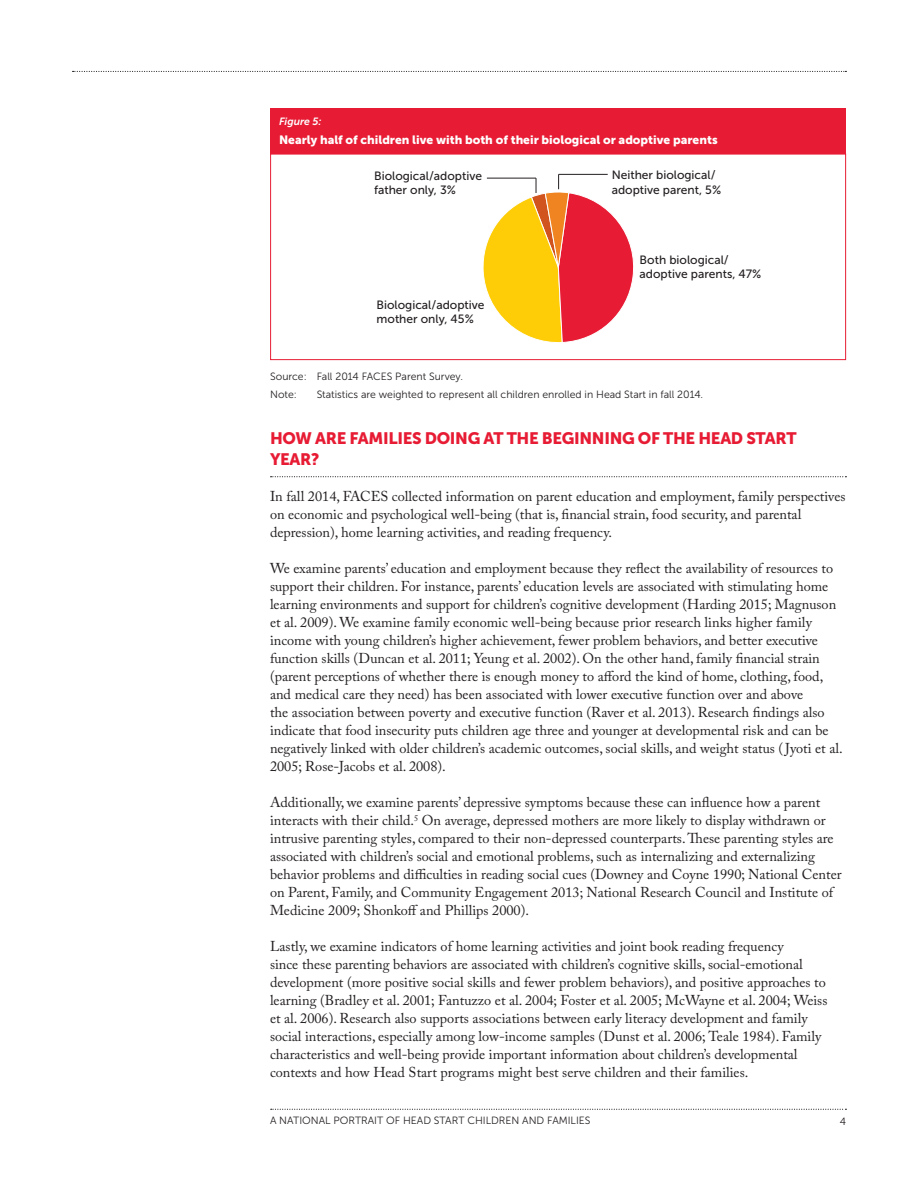
<style>
.page{position:relative;width:918px;height:1188px;background:#fff}
.page>*{position:absolute;margin:0;border:0;box-sizing:border-box;transform-origin:0 0}
.t1{font:16.5px/21px "Museo Sans 900";letter-spacing:-.02em;color:#e71c34}
.t2{font:14.25px/18px "Adobe Caslon Pro";color:#231f20}
.t3{font:12px/14.4px "Museo Sans 500";color:#231f20}
.t4{font:12px "Museo Sans 900";color:#fff}
.t5{font:10.5px "Museo Sans 300";color:#231f20}
.t6{font:italic 10.5px "Museo Sans 700";color:#fff}
</style>
<div class="page">
<svg style="left:271px;top:1109px;width:575px;height:1px"></svg>
<svg style="left:73px;top:71px;width:773px;height:1px"></svg>
<svg style="left:271px;top:476px;width:575px;height:1px"></svg>
<div style="left:270px;top:108px;width:576px;height:46px;background:#e71c34"></div>
<div style="left:270px;top:154px;width:576px;height:206px;border:1px solid #e71c34"></div>
<svg style="left:483px;top:174px;width:151px;height:169px"></svg>
<hr style="left:487px;top:178px;width:49px;height:1px;background:#231f20">
<p class="t6" style="left:279px;top:115px;width:44px">Figure 5:</p>
<p class="t4" style="left:279px;top:133px;width:440px">Nearly half of children live with both of their biological or adoptive parents</p>
<p class="t3" style="left:374px;top:169px;width:109px">Biological/adoptive father only, 3%</p>
<p class="t3" style="left:377px;top:298px;width:109px">Biological/adoptive mother only, 45%</p>
<p class="t3" style="left:612px;top:168px;width:111px">Neither biological/ adoptive parent, 5%</p>
<p class="t3" style="left:640px;top:253px;width:123px">Both biological/ adoptive parents, 47%</p>
<p class="t5" style="left:270px;top:371px;width:194px">Source: Fall 2014 FACES Parent Survey.</p>
<p class="t5" style="left:270px;top:389px;width:28px">Note:</p>
<p class="t5" style="left:317px;top:389px;width:388px">Statistics are weighted to represent all children enrolled in Head Start in fall 2014.</p>
<p class="t1" style="left:270px;top:428px;width:528px">HOW ARE FAMILIES DOING AT THE BEGINNING OF THE HEAD START<br>YEAR?</p>
<p class="t2" style="left:270px;top:487px;width:577px">In fall 2014, FACES collected information on parent education and employment, family perspectives on economic and psychological well-being (that is, financial strain, food security, and parental depression), home learning activities, and reading frequency.</p>
<p class="t2" style="left:270px;top:559px;width:574px">We examine parents’ education and employment because they reflect the availability of resources to support their children. For instance, parents’ education levels are associated with stimulating home learning environments and support for children’s cognitive development (Harding 2015; Magnuson et al. 2009). We examine family economic well-being because prior research links higher family income with young children’s higher achievement, fewer problem behaviors, and better executive function skills (Duncan et al. 2011; Yeung et al. 2002). On the other hand, family financial strain (parent perceptions of whether there is enough money to afford the kind of home, clothing, food, and medical care they need) has been associated with lower executive function over and above<br>the association between poverty and executive function (Raver et al. 2013). Research findings also indicate that food insecurity puts children age three and younger at developmental risk and can be negatively linked with older children’s academic outcomes, social skills, and weight status ( Jyoti et al.<br>2005; Rose-Jacobs et al. 2008).</p>
<p class="t2" style="left:270px;top:793px;width:573px">Additionally, we examine parents’ depressive symptoms because these can influence how a parent interacts with their child.<sup>5</sup> On average, depressed mothers are more likely to display withdrawn or intrusive parenting styles, compared to their non-depressed counterparts. These parenting styles are associated with children’s social and emotional problems, such as internalizing and externalizing behavior problems and difficulties in reading social cues (Downey and Coyne 1990; National Center on Parent, Family, and Community Engagement 2013; National Research Council and Institute of Medicine 2009; Shonkoff and Phillips 2000).</p>
<p class="t2" style="left:270px;top:937px;width:559px">Lastly, we examine indicators of home learning activities and joint book reading frequency<br>since these parenting behaviors are associated with children’s cognitive skills, social-emotional development (more positive social skills and fewer problem behaviors), and positive approaches to learning (Bradley et al. 2001; Fantuzzo et al. 2004; Foster et al. 2005; McWayne et al. 2004; Weiss et al. 2006). Research also supports associations between early literacy development and family social interactions, especially among low-income samples (Dunst et al. 2006; Teale 1984). Family characteristics and well-being provide important information about children’s developmental contexts and how Head Start programs might best serve children and their families.</p>
<p class="t5" style="left:270px;top:1115px;width:322px">A NATIONAL PORTRAIT OF HEAD START CHILDREN AND FAMILIES</p>
<p class="t5" style="left:840px;top:1116px;width:8px">4</p>
</div>
